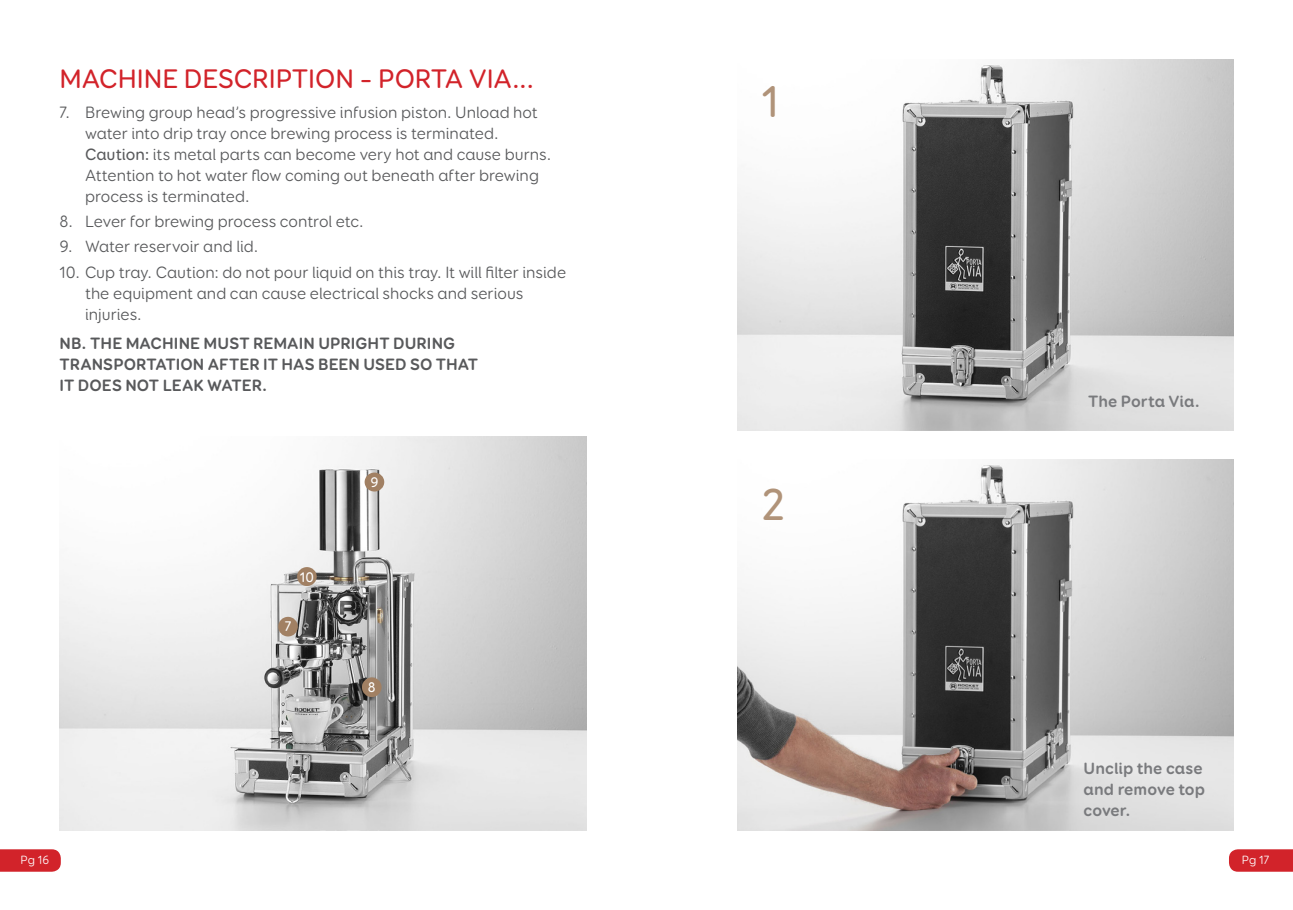
<style>
.page{position:relative;width:1293px;height:910px;background:#fff}
.page>*{position:absolute;margin:0;border:0;box-sizing:border-box;transform-origin:0 0}
.t1{font:500 45px "Booster Next FY";color:#b09379}
.t2{font:500 27px "Booster Next FY";letter-spacing:-.005em;color:#d2232a}
.t3{font:16.5px/21px "Booster Next FY";color:#58595b}
.t4{font:700 16.5px/21px "Booster Next FY";letter-spacing:.005em;color:#58595b}
.t5{font:700 16.5px/21px "Booster Next FY";letter-spacing:.005em;color:#797a7d}
.t6{font:500 14.1px "Booster Next FY";color:#fff}
.t7{font:12px "Booster Next FY";letter-spacing:.01em;color:#fff}
.s1{font-weight:500}
</style>
<div class="page">
<svg style="left:0;top:849px;width:61px;height:23px"></svg>
<svg style="left:1229px;top:849px;width:64px;height:23px"></svg>
<img style="left:60px;top:436px;width:527px;height:395px">
<div style="left:365px;top:473px;width:19px;height:18px;background:#a18063;border-radius:50%"></div>
<div style="left:297px;top:567px;width:20px;height:19px;background:#a18063;border-radius:50%"></div>
<div style="left:362px;top:677px;width:19px;height:20px;background:#a18063;border-radius:50%"></div>
<div style="left:278px;top:617px;width:20px;height:19px;background:#a18063;border-radius:50%"></div>
<img style="left:738px;top:60px;width:495px;height:370px">
<img style="left:738px;top:460px;width:495px;height:371px">
<h2 class="t2" style="left:60px;top:62px;width:476px">MACHINE DESCRIPTION – PORTA VIA...</h2>
<p class="t3" style="left:85px;top:102px;width:468px;text-indent:-25px">7. Brewing group head’s progressive infusion piston. Unload hot water into drip tray once brewing process is terminated.<br><span class="s1">Caution:</span> its metal parts can become very hot and cause burns.<br>Attention to hot water flow coming out beneath after brewing process is terminated.</p>
<p class="t3" style="left:60px;top:211px;width:305px">8. Lever for brewing process control etc.</p>
<p class="t3" style="left:60px;top:236px;width:200px">9. Water reservoir and lid.</p>
<p class="t3" style="left:85px;top:261px;width:483px;text-indent:-25px">10. Cup tray. Caution: do not pour liquid on this tray. It will filter inside the equipment and can cause electrical shocks and serious injuries.</p>
<p class="t4" style="left:60px;top:333px;width:420px">NB. THE MACHINE MUST REMAIN UPRIGHT DURING<br>TRANSPORTATION AFTER IT HAS BEEN USED SO THAT<br>IT DOES NOT LEAK WATER.</p>
<p class="t6" style="left:300px;top:568px;width:16px">10</p>
<p class="t6" style="left:285px;top:618px;width:8px">7</p>
<p class="t6" style="left:370px;top:474px;width:10px">9</p>
<p class="t6" style="left:368px;top:678px;width:9px">8</p>
<h1 class="t1" style="left:761px;top:73px;width:19px">1</h1>
<h1 class="t1" style="left:761px;top:477px;width:25px">2</h1>
<p class="t5" style="left:1088px;top:391px;width:113px">The Porta Via.</p>
<p class="t5" style="left:1083px;top:758px;width:123px">Unclip the case and remove top cover.</p>
<p class="t7" style="left:21px;top:852px;width:30px">Pg 16</p>
<p class="t7" style="left:1242px;top:852px;width:29px">Pg 17</p>
</div>
